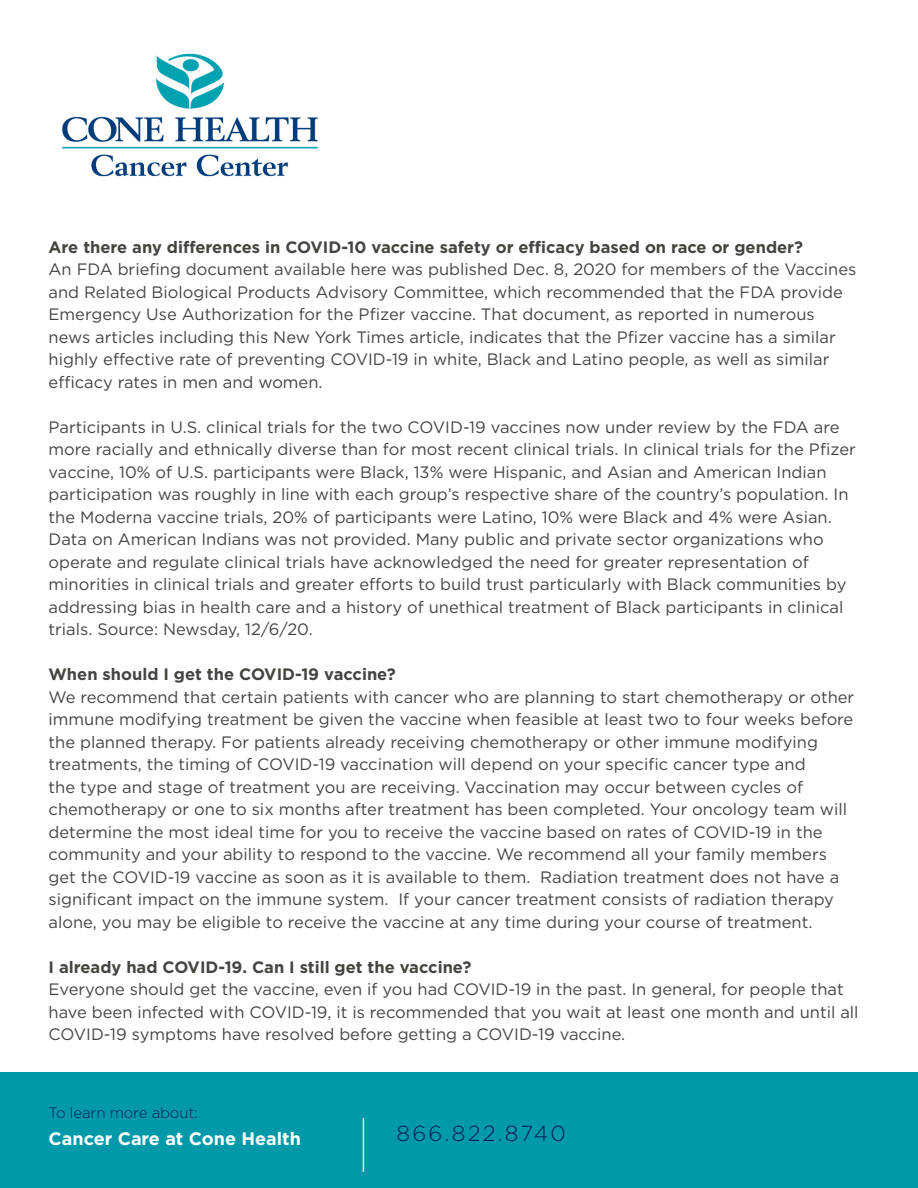
<style>
.page{position:relative;width:918px;height:1188px;background:#fff}
.page>*{position:absolute;margin:0;border:0;box-sizing:border-box;transform-origin:0 0}
.t1{font:300 21.75px "Gotham";letter-spacing:.1em;color:#00205b}
.t2{font:700 18px "Gotham";color:#fff}
.body{font:16.5px/22.5px "Gotham";color:#454540}
.body-2{font:700 16.5px "Gotham";color:#454540}
.t3{font:300 15px "Gotham";letter-spacing:-.01em;color:#00205b}
</style>
<div class="page">
<img style="left:62px;top:53px;width:256px;height:124px">
<div style="left:0;top:1072px;width:918px;height:116px;background:#0099a9"></div>
<hr style="left:363px;top:1118px;width:1px;height:54px;background:#e2e4e7">
<p class="body-2" style="left:49px;top:236px;width:756px">Are there any differences in COVID-10 vaccine safety or efficacy based on race or gender?</p>
<p class="body" style="left:49px;top:258px;width:809px">An FDA briefing document available here was published Dec. 8, 2020 for members of the Vaccines and Related Biological Products Advisory Committee, which recommended that the FDA provide Emergency Use Authorization for the Pfizer vaccine. That document, as reported in numerous news articles including this New York Times article, indicates that the Pfizer vaccine has a similar highly effective rate of preventing COVID-19 in white, Black and Latino people, as well as similar efficacy rates in men and women.</p>
<p class="body" style="left:49px;top:415px;width:809px">Participants in U.S. clinical trials for the two COVID-19 vaccines now under review by the FDA are more racially and ethnically diverse than for most recent clinical trials. In clinical trials for the Pfizer vaccine, 10% of U.S. participants were Black, 13% were Hispanic, and Asian and American Indian participation was roughly in line with each group’s respective share of the country’s population. In the Moderna vaccine trials, 20% of participants were Latino, 10% were Black and 4% were Asian.<br>Data on American Indians was not provided. Many public and private sector organizations who operate and regulate clinical trials have acknowledged the need for greater representation of minorities in clinical trials and greater efforts to build trust particularly with Black communities by addressing bias in health care and a history of unethical treatment of Black participants in clinical trials. Source: Newsday, 12/6/20.</p>
<p class="body-2" style="left:49px;top:664px;width:349px">When should I get the COVID-19 vaccine?</p>
<p class="body" style="left:49px;top:685px;width:807px">We recommend that certain patients with cancer who are planning to start chemotherapy or other immune modifying treatment be given the vaccine when feasible at least two to four weeks before the planned therapy. For patients already receiving chemotherapy or other immune modifying treatments, the timing of COVID-19 vaccination will depend on your specific cancer type and<br>the type and stage of treatment you are receiving. Vaccination may occur between cycles of chemotherapy or one to six months after treatment has been completed. Your oncology team will determine the most ideal time for you to receive the vaccine based on rates of COVID-19 in the community and your ability to respond to the vaccine. We recommend all your family members get the COVID-19 vaccine as soon as it is available to them. Radiation treatment does not have a significant impact on the immune system. If your cancer treatment consists of radiation therapy alone, you may be eligible to receive the vaccine at any time during your course of treatment.</p>
<p class="body-2" style="left:49px;top:956px;width:424px">I already had COVID-19. Can I still get the vaccine?</p>
<p class="body" style="left:49px;top:978px;width:812px">Everyone should get the vaccine, even if you had COVID-19 in the past. In general, for people that have been infected with COVID-19, it is recommended that you wait at least one month and until all<br>COVID-19 symptoms have resolved before getting a COVID-19 vaccine.</p>
<p class="t3" style="left:49px;top:1103px;width:151px">To learn more about:</p>
<p class="t2" style="left:49px;top:1127px;width:254px">Cancer Care at Cone Health</p>
<p class="t1" style="left:397px;top:1120px;width:171px">866.822.8740</p>
</div>
